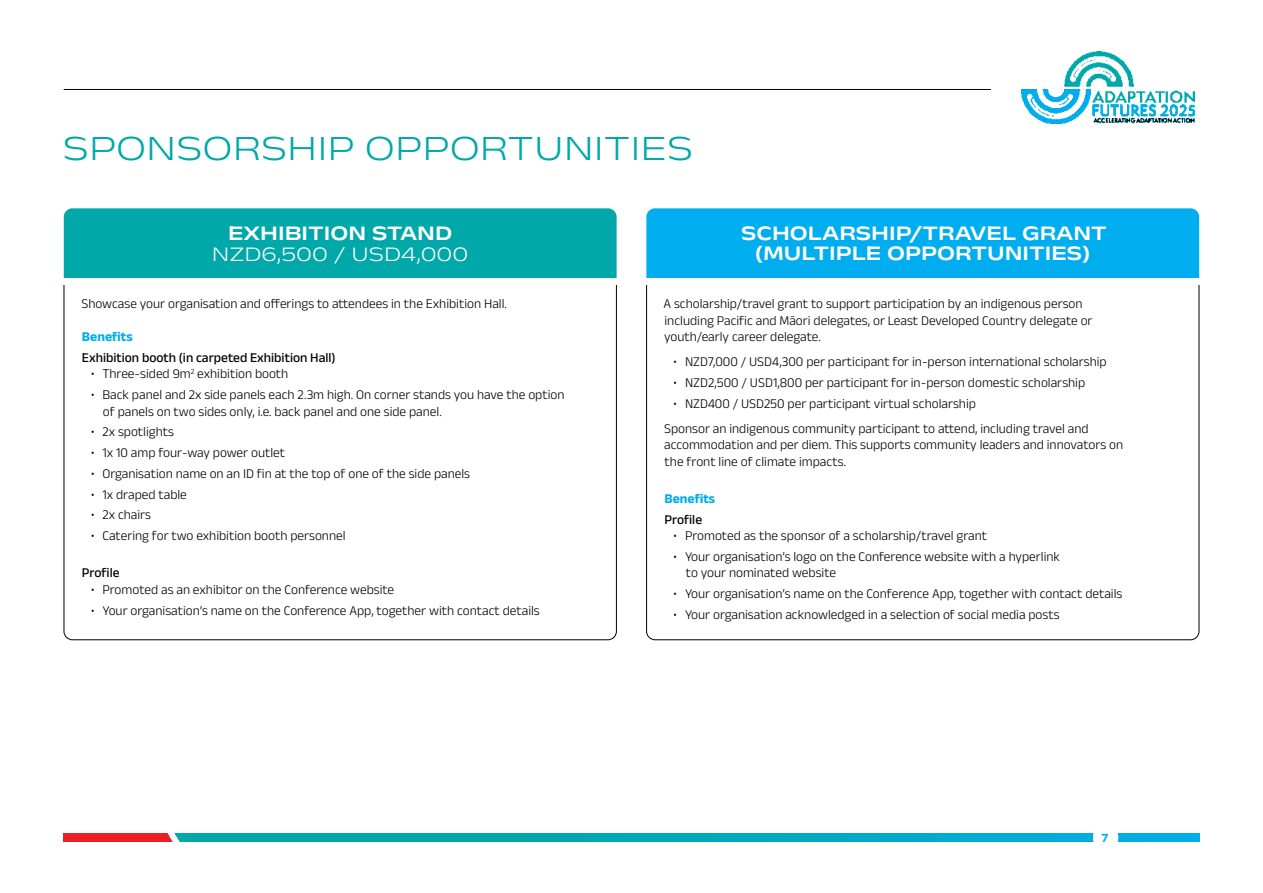
<style>
.page{position:relative;width:1263px;height:893px;background:#fff}
.page>*{position:absolute;margin:0;border:0;box-sizing:border-box;transform-origin:0 0}
.t1{font:300 36px "Anek Latin Expanded";color:#00a8a9}
.t2{font:600 21px/19.5px "Anek Latin Expanded";color:#fff;text-align:center}
.t3{font:300 21px "Anek Latin Expanded";color:#fff}
.t4{font:300 13.5px/16.5px "Anek Latin";color:#000}
.t5{font:500 13.5px "Anek Latin";color:#000}
.t6{font:500 13.5px "Anek Latin";color:#00aeef}
.t7{font:700 11.7px "Akwe Pro Ext";color:#00aeef}
</style>
<div class="page">
<img style="left:1063px;top:52px;width:131px;height:51px">
<img style="left:1021px;top:88px;width:71px;height:36px">
<img style="left:1092px;top:104px;width:102px;height:13px">
<img style="left:1093px;top:117px;width:101px;height:7px">
<svg style="left:208px;top:833px;width:991px;height:9px;background:#00a9bd"></svg>
<svg style="left:64px;top:833px;width:144px;height:9px"></svg>
<hr style="left:64px;top:89px;width:927px;height:1px;background:#000">
<div style="left:1093px;top:823px;width:25px;height:29px;background:#fff;border-radius:50%"></div>
<svg style="left:64px;top:285px;width:553px;height:355px"></svg>
<svg style="left:646px;top:285px;width:553px;height:355px"></svg>
<div style="left:64px;top:208px;width:553px;height:70px;background:#00a8a9"></div>
<div style="left:646px;top:208px;width:553px;height:70px;background:#00aeef"></div>
<h1 class="t1" style="left:63px;top:124px;width:632px">SPONSORSHIP OPPORTUNITIES</h1>
<h2 class="t2" style="left:228px;top:222px;width:226px">EXHIBITION STAND</h2>
<h2 class="t3" style="left:212px;top:240px;width:258px">NZD6,500 / USD4,000</h2>
<h2 class="t2" style="left:741px;top:222px;width:367px">SCHOLARSHIP/TRAVEL GRANT (MULTIPLE OPPORTUNITIES)</h2>
<p class="t4" style="left:82px;top:295px;width:427px">Showcase your organisation and offerings to attendees in the Exhibition Hall.</p>
<p class="t6" style="left:82px;top:328px;width:52px">Benefits</p>
<p class="t5" style="left:82px;top:348px;width:255px">Exhibition booth (in carpeted Exhibition Hall)</p>
<p class="t4" style="left:91px;top:365px;width:199px">• Three-sided 9m<sup>2</sup> exhibition booth</p>
<p class="t4" style="left:103px;top:386px;width:463px;text-indent:-12px">• Back panel and 2x side panels each 2.3m high. On corner stands you have the option of panels on two sides only, i.e. back panel and one side panel.</p>
<p class="t4" style="left:91px;top:423px;width:84px">• 2x spotlights</p>
<p class="t4" style="left:91px;top:444px;width:196px">• 1x 10 amp four-way power outlet</p>
<p class="t4" style="left:91px;top:464px;width:381px">• Organisation name on an ID fin at the top of one of the side panels</p>
<p class="t4" style="left:91px;top:485px;width:97px">• 1x draped table</p>
<p class="t4" style="left:91px;top:506px;width:62px">• 2x chairs</p>
<p class="t4" style="left:91px;top:527px;width:256px">• Catering for two exhibition booth personnel</p>
<p class="t5" style="left:82px;top:564px;width:39px">Profile</p>
<p class="t4" style="left:91px;top:580px;width:305px">• Promoted as an exhibitor on the Conference website</p>
<p class="t4" style="left:91px;top:601px;width:450px">• Your organisation’s name on the Conference App, together with contact details</p>
<p class="t4" style="left:663px;top:295px;width:431px">A scholarship/travel grant to support participation by an indigenous person including Pacific and Māori delegates, or Least Developed Country delegate or youth/early career delegate.</p>
<p class="t4" style="left:674px;top:353px;width:435px">• NZD7,000 / USD4,300 per participant for in-person international scholarship</p>
<p class="t4" style="left:674px;top:373px;width:413px">• NZD2,500 / USD1,800 per participant for in-person domestic scholarship</p>
<p class="t4" style="left:664px;top:390px;width:426px;line-height:25px;text-indent:9px">• NZD400 / USD250 per participant virtual scholarship<br>Sponsor an indigenous community participant to attend, including travel and</p>
<p class="t4" style="left:664px;top:436px;width:460px">accommodation and per diem. This supports community leaders and innovators on the front line of climate impacts.</p>
<p class="t6" style="left:664px;top:489px;width:52px">Benefits</p>
<p class="t5" style="left:664px;top:510px;width:39px">Profile</p>
<p class="t4" style="left:674px;top:527px;width:315px">• Promoted as the sponsor of a scholarship/travel grant</p>
<p class="t4" style="left:686px;top:547px;width:376px;text-indent:-12px">• Your organisation’s logo on the Conference website with a hyperlink to your nominated website</p>
<p class="t4" style="left:674px;top:585px;width:450px">• Your organisation’s name on the Conference App, together with contact details</p>
<p class="t4" style="left:674px;top:605px;width:387px">• Your organisation acknowledged in a selection of social media posts</p>
<p class="t7" style="left:1101px;top:828px;width:8px">7</p>
</div>
